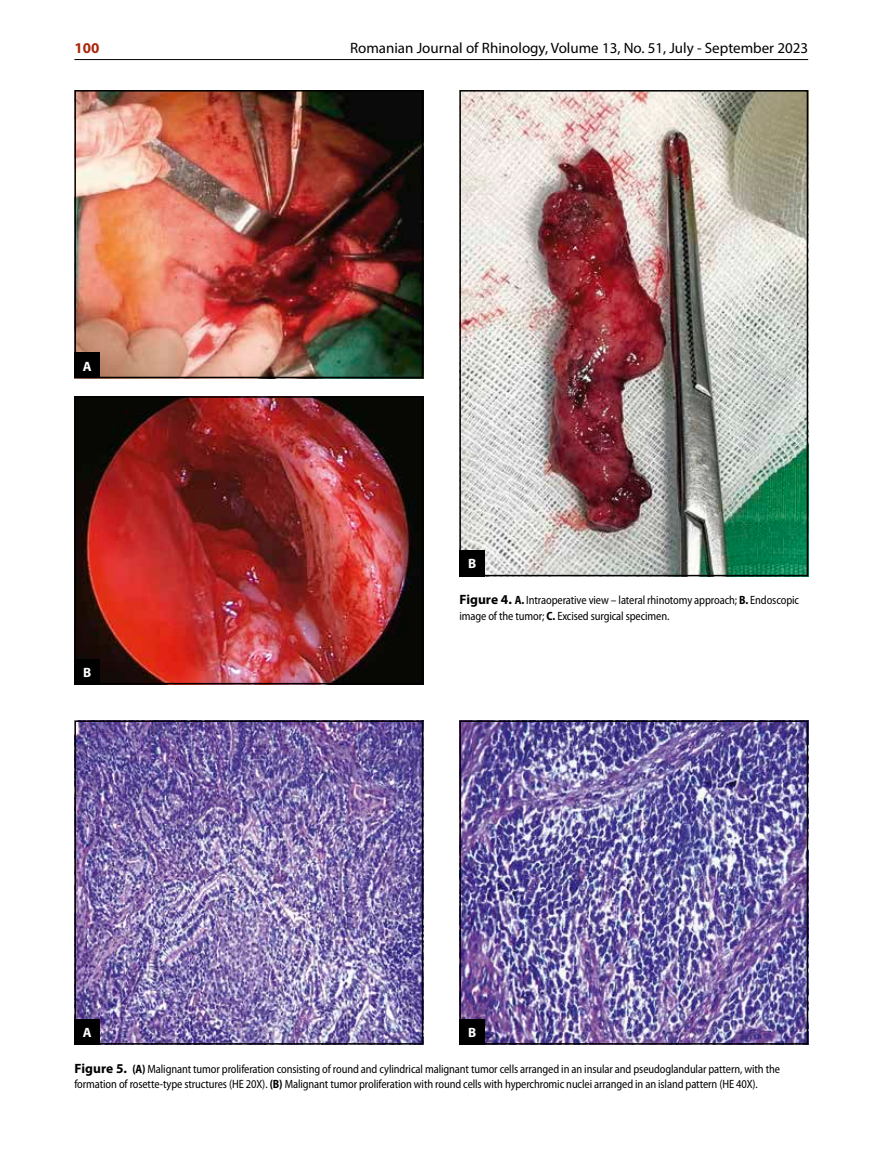
<style>
.page{position:relative;width:872px;height:1170px;background:#fff}
.page>*{position:absolute;margin:0;border:0;box-sizing:border-box;transform-origin:0 0}
.t1{font:15px "Myriad Pro";color:#000}
.t2{font:700 15px "Myriad Pro";color:#ab270d}
.t3{font:700 13.5px "Myriad Pro";color:#fff}
.t4{font:semi-condensed 12px/15px "Myriad Pro";letter-spacing:-.01em;color:#000;scale:.95 1}
.s1{font-weight:700;font-stretch:normal;font-size:13.5px}
.s2{font-weight:700}
</style>
<div class="page">
<hr style="left:74px;top:59px;width:734px;height:1px;background:#000">
<img style="left:77px;top:723px;width:343px;height:318px">
<div style="left:74px;top:720px;width:349px;height:324px;border:2px solid #000"></div>
<img style="left:462px;top:723px;width:343px;height:318px">
<div style="left:459px;top:720px;width:349px;height:324px;border:2px solid #000"></div>
<div style="left:74px;top:1018px;width:26px;height:26px;background:#000"></div>
<div style="left:459px;top:1018px;width:26px;height:26px;background:#000"></div>
<img style="left:77px;top:93px;width:343px;height:282px">
<div style="left:74px;top:90px;width:349px;height:288px;border:2px solid #000"></div>
<div style="left:74px;top:352px;width:26px;height:26px;background:#000"></div>
<img style="left:462px;top:93px;width:343px;height:480px">
<div style="left:459px;top:90px;width:349px;height:486px;border:2px solid #000"></div>
<div style="left:459px;top:549px;width:26px;height:27px;background:#000"></div>
<img style="left:77px;top:399px;width:343px;height:282px">
<div style="left:74px;top:396px;width:349px;height:288px;border:2px solid #000"></div>
<div style="left:74px;top:658px;width:26px;height:26px;background:#000"></div>
<p class="t2" style="left:74px;top:38px;width:26px">100</p>
<p class="t1" style="left:350px;top:39px;width:459px">Romanian Journal of Rhinology, Volume 13, No. 51, July - September 2023</p>
<p class="t3" style="left:83px;top:357px;width:10px">A</p>
<p class="t3" style="left:83px;top:663px;width:10px">B</p>
<p class="t3" style="left:468px;top:554px;width:10px">B</p>
<p class="t4" style="left:459px;top:593px;width:359px"><span class="s1">Figure 4.</span> <span class="s2">A.</span> Intraoperative view – lateral rhinotomy approach; <span class="s2">B.</span> Endoscopic image of the tumor; <span class="s2">C.</span> Excised surgical specimen.</p>
<p class="t3" style="left:83px;top:1023px;width:10px">A</p>
<p class="t3" style="left:468px;top:1023px;width:10px">B</p>
<p class="t4" style="left:74px;top:1061px;width:744px"><span class="s1">Figure 5.</span> <span class="s2">(A)</span> Malignant tumor proliferation consisting of round and cylindrical malignant tumor cells arranged in an insular and pseudoglandular pattern, with the formation of rosette-type structures (HE 20X). <span class="s2">(B)</span> Malignant tumor proliferation with round cells with hyperchromic nuclei arranged in an island pattern (HE 40X).</p>
</div>
